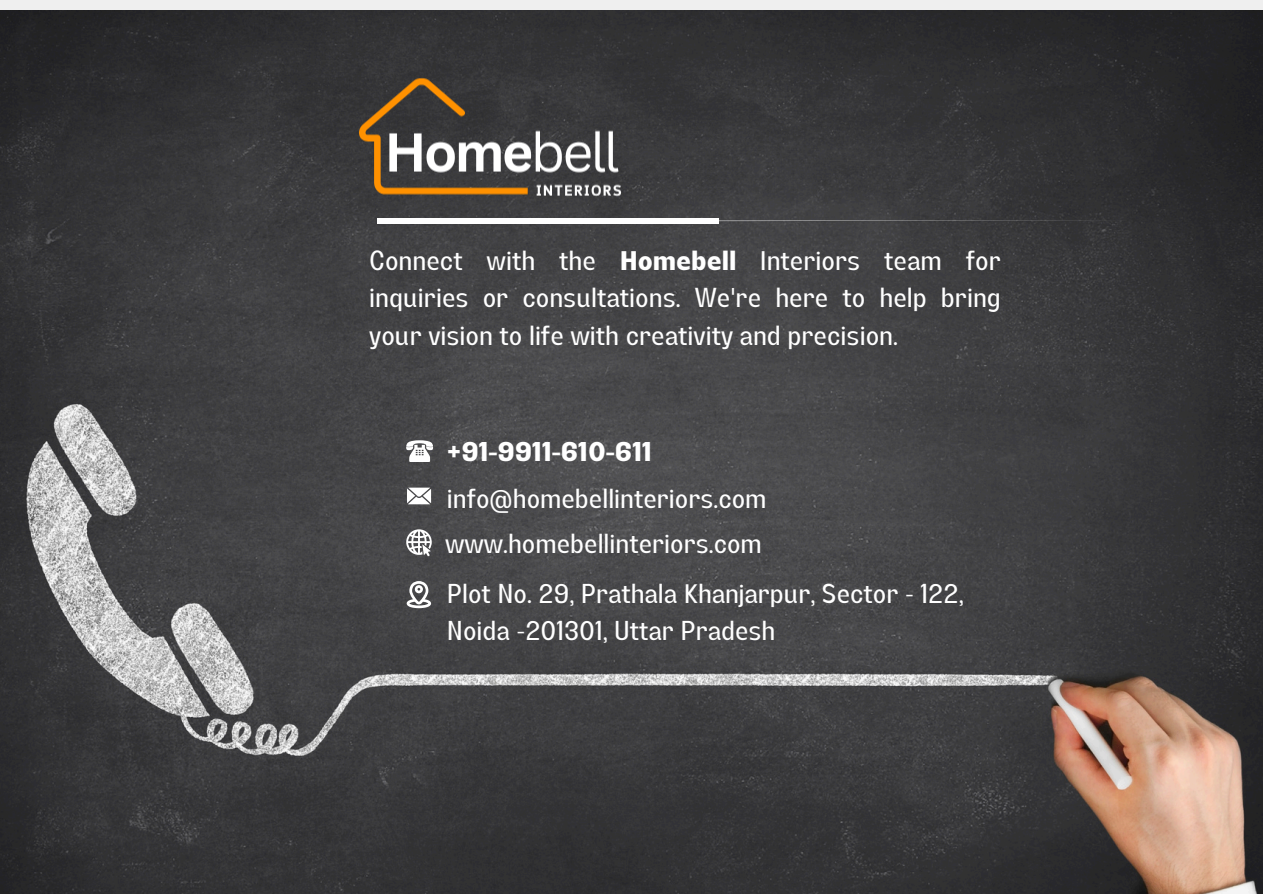
<style>
.page{position:relative;width:1263px;height:894px;background:#fff}
.page>*{position:absolute;margin:0;border:0;box-sizing:border-box;transform-origin:0 0}
.t1{font:26.85px/37.2px "Lazord";color:#fff;text-align:justify}
.t2{font:26.7px "Lazord";color:#fff}
.t3{font:700 26.7px "Lazord";color:#fff}
.s1{font-weight:700}
</style>
<div class="page">
<img style="left:0;top:11px;width:1263px;height:882px">
<div style="left:377px;top:218px;width:341px;height:5px;background:#fff"></div>
<svg style="left:718px;top:220px;width:423px;height:1px"></svg>
<svg style="left:406px;top:440px;width:27px;height:21px"></svg>
<svg style="left:407px;top:487px;width:24px;height:17px"></svg>
<svg style="left:406px;top:529px;width:26px;height:27px"></svg>
<svg style="left:407px;top:581px;width:24px;height:27px"></svg>
<img style="left:346px;top:60px;width:396px;height:142px">
<p class="t1" style="left:369px;top:245px;width:633px">Connect with the <span class="s1">Homebell</span> Interiors team for inquiries or consultations. We're here to help bring your vision to life with creativity and precision.</p>
<p class="t3" style="left:447px;top:441px;width:206px">+91-9911-610-611</p>
<p class="t2" style="left:447px;top:488px;width:321px">info@homebellinteriors.com</p>
<p class="t2" style="left:445px;top:533px;width:318px">www.homebellinteriors.com</p>
<p class="t2" style="left:447px;top:583px;width:518px">Plot No. 29, Prathala Khanjarpur, Sector - 122,</p>
<h1 class="t2" style="left:447px;top:620px;width:330px">Noida -201301, Uttar Pradesh</h1>
</div>
